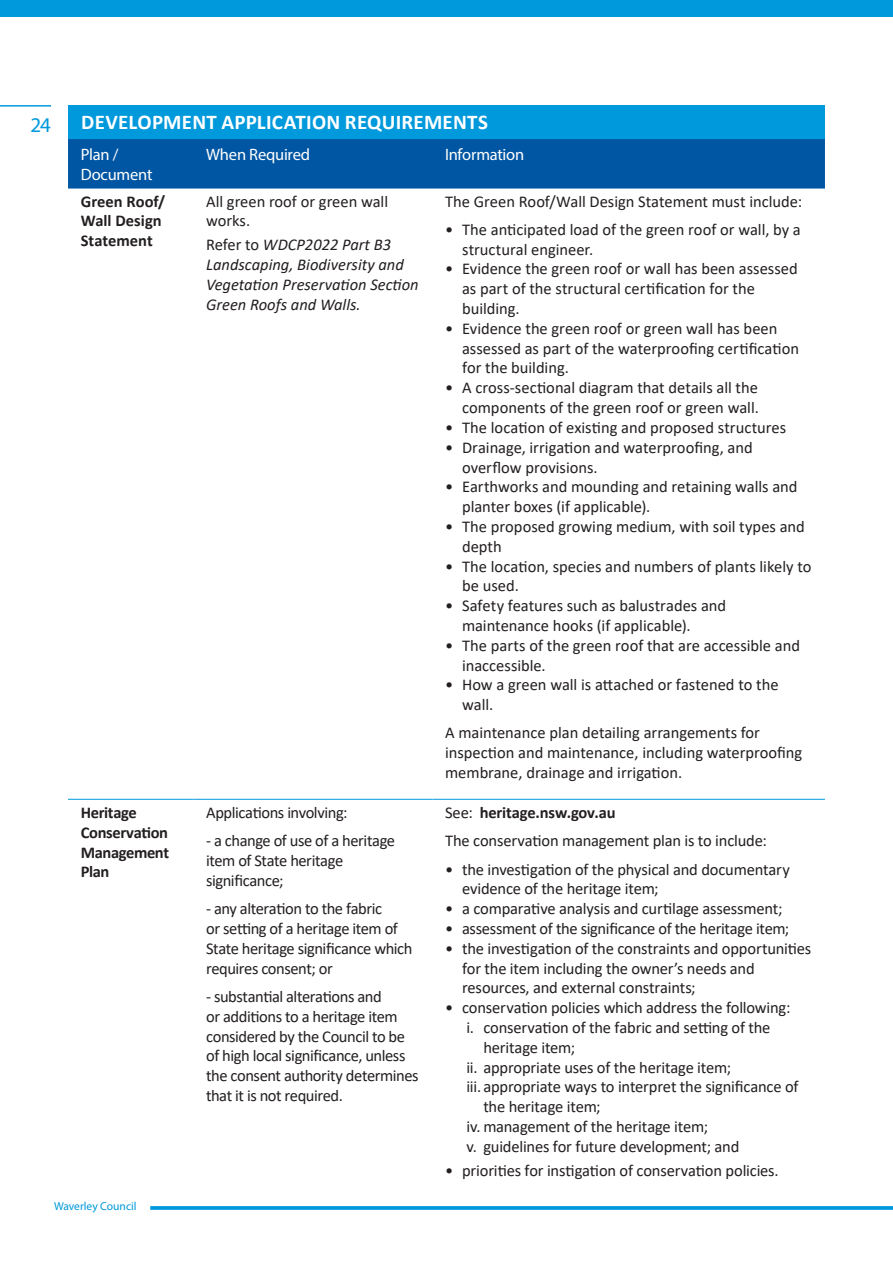
<style>
.page{position:relative;width:893px;height:1263px;background:#fff}
.page>*{position:absolute;margin:0;border:0;box-sizing:border-box;transform-origin:0 0}
.Subhead{font:700 21px "Calibri";letter-spacing:.01em;color:#fff}
.t1{font:21px "Myriad Pro";color:#0099dc}
.Table_bullets{font:16.5px/19.8px "Calibri";letter-spacing:-.005em;color:#231f20}
.Subhead-2{font:16.5px/19.8px "Calibri";letter-spacing:-.025em;color:#231f20}
.Tables_Waverley{font:16.5px/19.8px "Calibri";color:#231f20}
.Tables_Waverley-2{font:italic 16.5px/19.8px "Calibri";color:#231f20}
.Subhead-3{font:16.5px/19.8px "Myriad Pro";letter-spacing:-.015em;color:#fff}
.Subhead-4{font:700 16.5px/19.8px "Calibri";letter-spacing:-.02em;color:#231f20}
.Subhead-5{font:700 16.5px/19.8px "Calibri";color:#231f20}
.Table_bullets-2{font:700 16.5px "Calibri";letter-spacing:-.01em;color:#241f21}
.t2{font:11.55px "Myriad Pro";color:#0099dc}
.s1{font-style:normal}
.s2{font-weight:400;color:#231f20}
</style>
<div class="page">
<svg style="left:150px;top:1206px;width:742px;height:4px"></svg>
<div style="left:0;top:0;width:893px;height:16px;background:#0099dc"></div>
<hr style="left:0;top:105px;width:51px;height:2px;background:#0099dc">
<div style="left:68px;top:105px;width:757px;height:34px;background:#0099dc"></div>
<div style="left:68px;top:139px;width:757px;height:50px;background:#0156a3"></div>
<hr style="left:68px;top:799px;width:125px;height:1px;background:#0099dc">
<hr style="left:193px;top:799px;width:239px;height:1px;background:#0099dc">
<hr style="left:432px;top:799px;width:393px;height:1px;background:#0099dc">
<p class="t1" style="left:30px;top:112px;width:22px">24</p>
<p class="Subhead" style="left:81px;top:108px;width:408px">DEVELOPMENT APPLICATION REQUIREMENTS</p>
<p class="Subhead-3" style="left:81px;top:145px;width:73px">Plan /<br>Document</p>
<p class="Subhead-3" style="left:206px;top:145px;width:106px">When Required</p>
<p class="Subhead-3" style="left:445px;top:145px;width:81px">Information</p>
<p class="Subhead-5" style="left:81px;top:191px;width:86px">Green Roof/<br>Wall Design<br>Statement</p>
<p class="Tables_Waverley" style="left:206px;top:191px;width:183px">All green roof or green wall works.</p>
<p class="Table_bullets" style="left:445px;top:191px;width:359px">The Green Roof/Wall Design Statement must include:</p>
<p class="Table_bullets" style="left:462px;top:219px;width:340px;text-indent:-17px">• The anticipated load of the green roof or wall, by a structural engineer.</p>
<p class="Table_bullets" style="left:462px;top:259px;width:337px;text-indent:-17px">• Evidence the green roof or wall has been assessed as part of the structural certification for the building.</p>
<p class="Table_bullets" style="left:462px;top:318px;width:338px;text-indent:-17px">• Evidence the green roof or green wall has been assessed as part of the waterproofing certification for the building.</p>
<p class="Table_bullets" style="left:445px;top:377px;width:315px;text-align:right">• A cross-sectional diagram that details all the components of the green roof or green wall.</p>
<p class="Table_bullets" style="left:445px;top:417px;width:343px">• The location of existing and proposed structures</p>
<p class="Table_bullets" style="left:462px;top:437px;width:292px;text-indent:-17px">• Drainage, irrigation and waterproofing, and overflow provisions.</p>
<p class="Table_bullets" style="left:462px;top:476px;width:337px;text-indent:-17px">• Earthworks and mounding and retaining walls and planter boxes (if applicable).</p>
<p class="Table_bullets" style="left:462px;top:516px;width:344px;text-indent:-17px">• The proposed growing medium, with soil types and depth</p>
<p class="Table_bullets" style="left:462px;top:556px;width:351px;text-indent:-17px">• The location, species and numbers of plants likely to be used.</p>
<p class="Table_bullets" style="left:462px;top:595px;width:266px;text-indent:-17px">• Safety features such as balustrades and maintenance hooks (if applicable).</p>
<p class="Table_bullets" style="left:462px;top:635px;width:339px;text-indent:-17px">• The parts of the green roof that are accessible and inaccessible.</p>
<p class="Table_bullets" style="left:462px;top:674px;width:318px;text-indent:-17px">• How a green wall is attached or fastened to the wall.</p>
<p class="Tables_Waverley" style="left:445px;top:723px;width:359px">A maintenance plan detailing arrangements for inspection and maintenance, including waterproofing membrane, drainage and irrigation.</p>
<p class="Tables_Waverley-2" style="left:206px;top:234px;width:214px"><span class="s1">Refer to</span> WDCP2022 Part B3<br>Landscaping, Biodiversity and<br>Vegetation Preservation Section<br>Green Roofs and Walls.</p>
<p class="Subhead-4" style="left:81px;top:802px;width:90px">Heritage<br>Conservation<br>Management<br>Plan</p>
<p class="Subhead-2" style="left:206px;top:802px;width:143px">Applications involving:</p>
<p class="Subhead-2" style="left:206px;top:830px;width:191px">- a change of use of a heritage item of State heritage significance;</p>
<p class="Subhead-2" style="left:206px;top:898px;width:208px">- any alteration to the fabric<br>or setting of a heritage item of<br>State heritage significance which requires consent; or</p>
<p class="Subhead-2" style="left:206px;top:986px;width:214px">- substantial alterations and<br>or additions to a heritage item considered by the Council to be of high local significance, unless the consent authority determines that it is not required.</p>
<p class="t2" style="left:54px;top:1199px;width:84px">Waverley Council</p>
<p class="Table_bullets-2" style="left:445px;top:801px;width:172px"><span class="s2">See:</span> heritage.nsw.gov.au</p>
<p class="Table_bullets" style="left:445px;top:830px;width:323px">The conservation management plan is to include:</p>
<p class="Table_bullets" style="left:462px;top:859px;width:329px;text-indent:-17px">• the investigation of the physical and documentary evidence of the heritage item;</p>
<p class="Table_bullets" style="left:445px;top:898px;width:339px">• a comparative analysis and curtilage assessment;</p>
<p class="Table_bullets" style="left:445px;top:918px;width:346px">• assessment of the significance of the heritage item;</p>
<p class="Table_bullets" style="left:462px;top:938px;width:351px;text-indent:-17px">• the investigation of the constraints and opportunities for the item including the owner’s needs and resources, and external constraints;</p>
<p class="Table_bullets" style="left:445px;top:997px;width:347px">• conservation policies which address the following:</p>
<p class="Table_bullets" style="left:483px;top:1017px;width:289px;text-indent:-17px">i. conservation of the fabric and setting of the heritage item;</p>
<p class="Table_bullets" style="left:466px;top:1057px;width:266px">ii. appropriate uses of the heritage item;</p>
<p class="Table_bullets" style="left:483px;top:1077px;width:317px;text-indent:-17px">iii. appropriate ways to interpret the significance of the heritage item;</p>
<p class="Table_bullets" style="left:466px;top:1116px;width:243px">iv. management of the heritage item;</p>
<p class="Table_bullets" style="left:466px;top:1136px;width:275px">v. guidelines for future development; and</p>
<p class="Table_bullets" style="left:445px;top:1160px;width:335px">• priorities for instigation of conservation policies.</p>
</div>
